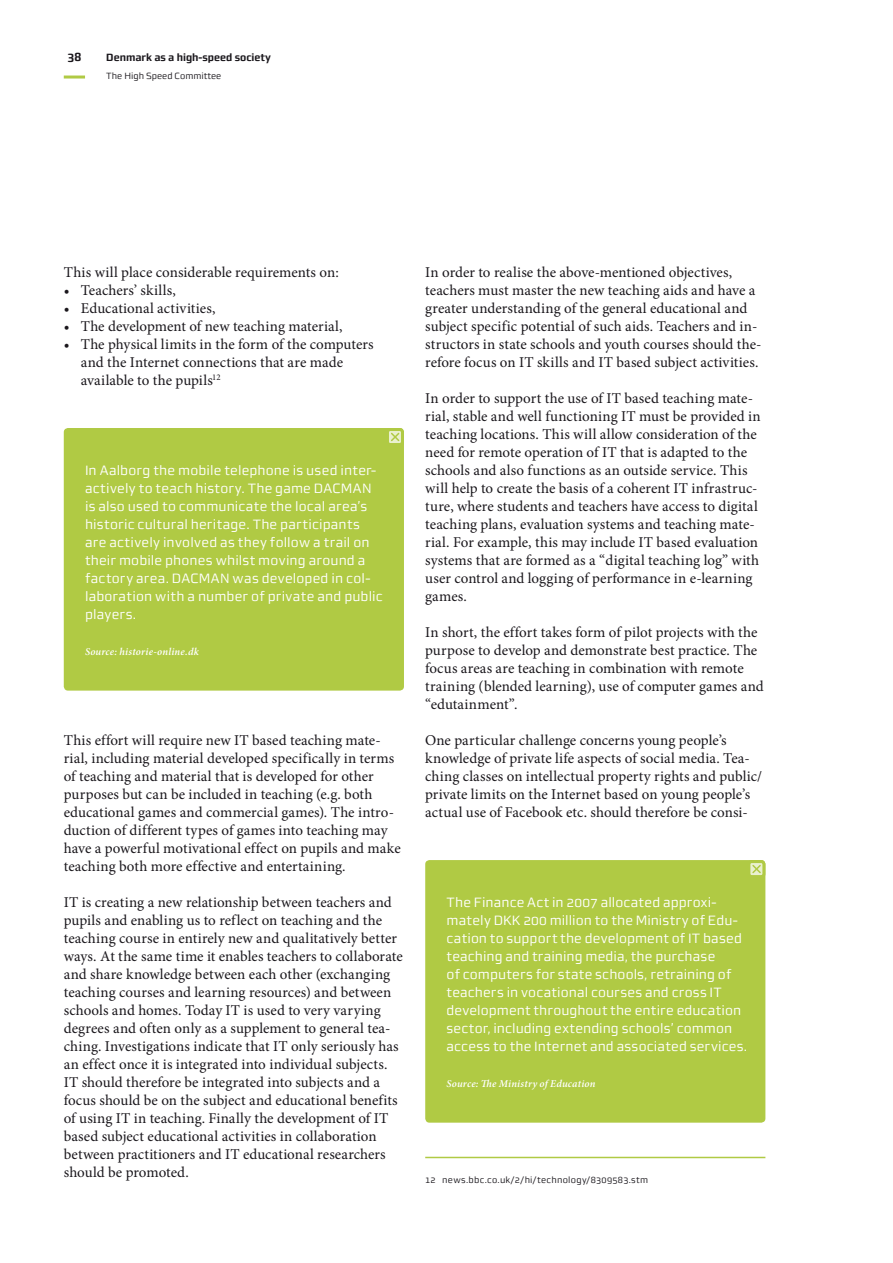
<style>
.page{position:relative;width:893px;height:1263px;background:#fff}
.page>*{position:absolute;margin:0;border:0;box-sizing:border-box;transform-origin:0 0}
.t1{font:15px/18px "Minion Pro";letter-spacing:.005em;color:#1a171c}
.t2{font:13.5px/18px "Morgan Sn Office";letter-spacing:.01em;color:#fff}
.t3{font:700 12px "Morgan Sn Office";color:#1a171c}
.t4{font:italic 600 10.5px "Minion Pro";letter-spacing:.02em;color:#fff}
.t5{font:700 10.5px "Morgan Sn Office";color:#1a171c}
.t6{font:9px "Morgan Sn Office";letter-spacing:.025em;color:#1a171c}
.t7{font:9px "Morgan Sn Office";color:#1a171c}
</style>
<div class="page">
<hr style="left:64px;top:76px;width:21px;height:3px;background:#b0ca44">
<div style="left:64px;top:428px;width:340px;height:263px;background:#b0ca44;border-radius:4px"></div>
<div style="left:386px;top:428px;width:18px;height:18px;border:3px solid #b0ca44;border-radius:3px"></div>
<svg style="left:389px;top:431px;width:12px;height:12px"></svg>
<div style="left:425px;top:860px;width:340px;height:263px;background:#b0ca44;border-radius:4px"></div>
<div style="left:747px;top:860px;width:18px;height:18px;border:3px solid #b0ca44;border-radius:3px"></div>
<svg style="left:751px;top:863px;width:11px;height:12px"></svg>
<hr style="left:425px;top:1157px;width:340px;height:1px;background:#b0ca44">
<p class="t3" style="left:67px;top:49px;width:16px">38</p>
<p class="t5" style="left:106px;top:51px;width:166px">Denmark as a high-speed society</p>
<p class="t7" style="left:106px;top:70px;width:116px">The High Speed Committee</p>
<p class="t1" style="left:64px;top:263px;width:276px">This will place considerable requirements on:</p>
<p class="t1" style="left:64px;top:281px;width:114px">• Teachers’ skills,</p>
<p class="t1" style="left:64px;top:299px;width:153px">• Educational activities,</p>
<p class="t1" style="left:64px;top:317px;width:280px">• The development of new teaching material,</p>
<p class="t1" style="left:81px;top:335px;width:294px;text-indent:-17px">• The physical limits in the form of the computers and the Internet connections that are made available to the pupils<sup>12</sup></p>
<p class="t2" style="left:85px;top:461px;width:299px">In Aalborg the mobile telephone is used inter&shy;actively to teach history. The game DACMAN is also used to communicate the local area’s historic cultural heritage. The participants are actively involved as they follow a trail on their mobile phones whilst moving around a factory area. DACMAN was developed in col&shy;laboration with a number of private and public players.</p>
<p class="t4" style="left:85px;top:644px;width:115px">Source: historie-online.dk</p>
<p class="t1" style="left:64px;top:731px;width:338px">This effort will require new IT based teaching mate&shy;rial, including material developed specifically in terms of teaching and material that is developed for other purposes but can be included in teaching (e.g. both educational games and commercial games). The intro&shy;duction of different types of games into teaching may have a powerful motivational effect on pupils and make teaching both more effective and entertaining.</p>
<p class="t1" style="left:64px;top:893px;width:341px">IT is creating a new relationship between teachers and pupils and enabling us to reflect on teaching and the teaching course in entirely new and qualitatively better ways. At the same time it enables teachers to collaborate and share knowledge between each other (exchanging teaching courses and learning resources) and between schools and homes. Today IT is used to very varying degrees and often only as a supplement to general tea&shy;ching. Investigations indicate that IT only seriously has an effect once it is integrated into individual subjects.<br>IT should therefore be integrated into subjects and a focus should be on the subject and educational benefits of using IT in teaching. Finally the development of IT based subject educational activities in collaboration between practitioners and IT educational researchers should be promoted.</p>
<p class="t1" style="left:425px;top:263px;width:338px">In order to realise the above-mentioned objectives, teachers must master the new teaching aids and have a greater understanding of the general educational and subject specific potential of such aids. Teachers and in&shy;structors in state schools and youth courses should the&shy;refore focus on IT skills and IT based subject activities.</p>
<p class="t1" style="left:425px;top:389px;width:337px">In order to support the use of IT based teaching mate&shy;rial, stable and well functioning IT must be provided in teaching locations. This will allow consideration of the need for remote operation of IT that is adapted to the schools and also functions as an outside service. This will help to create the basis of a coherent IT infrastruc&shy;ture, where students and teachers have access to digital teaching plans, evaluation systems and teaching mate&shy;rial. For example, this may include IT based evaluation systems that are formed as a “digital teaching log” with user control and logging of performance in e-learning games.</p>
<p class="t1" style="left:425px;top:623px;width:340px">In short, the effort takes form of pilot projects with the purpose to develop and demonstrate best practice. The focus areas are teaching in combination with remote training (blended learning), use of computer games and “edutainment”.</p>
<p class="t1" style="left:425px;top:731px;width:338px">One particular challenge concerns young people’s knowledge of private life aspects of social media. Tea&shy;ching classes on intellectual property rights and public/ private limits on the Internet based on young people’s actual use of Facebook etc. should therefore be consi-</p>
<p class="t2" style="left:446px;top:893px;width:302px">The Finance Act in 2007 allocated approxi&shy;mately DKK 200 million to the Ministry of Edu&shy;cation to support the development of IT based teaching and training media, the purchase<br>of computers for state schools, retraining of teachers in vocational courses and cross IT development throughout the entire education sector, including extending schools’ common access to the Internet and associated services.</p>
<p class="t4" style="left:446px;top:1076px;width:151px">Source: The Ministry of Education</p>
<p class="t6" style="left:425px;top:1175px;width:225px">12 news.bbc.co.uk/2/hi/technology/8309583.stm</p>
</div>
